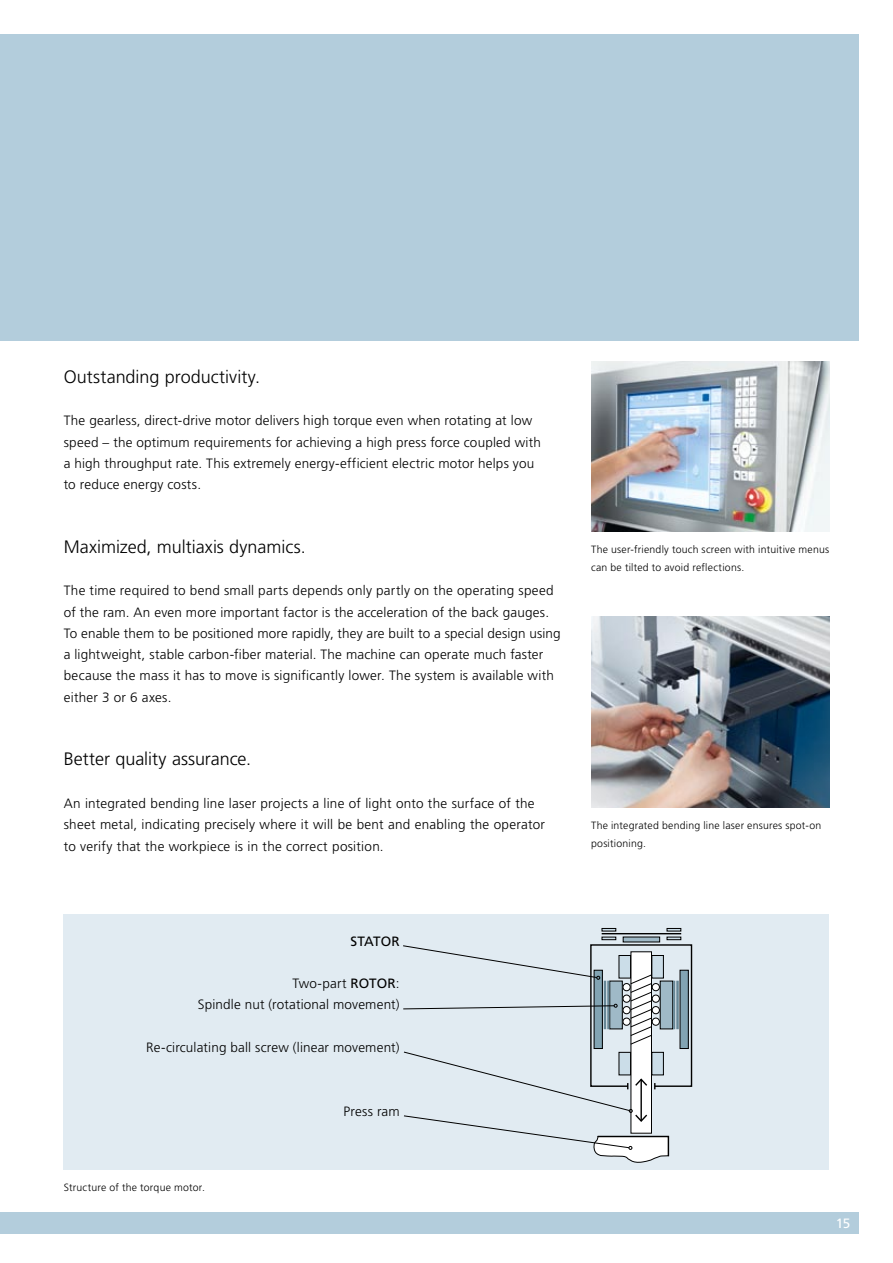
<style>
.page{position:relative;width:893px;height:1263px;background:#fff}
.page>*{position:absolute;margin:0;border:0;box-sizing:border-box;transform-origin:0 0}
.t1{font:300 18px "Frutiger LT Pro";color:#000}
.t2{font:300 13.5px/21.3px "Frutiger LT Pro";letter-spacing:.015em;color:#000}
.t3{font:13.5px "Frutiger LT Pro";letter-spacing:-.005em;color:#000}
.t4{font:13.5px "Frutiger LT Pro";color:#fff}
.t5{font:300 10.5px/18px "Frutiger LT Pro";letter-spacing:.02em;color:#000}
.s1{font-weight:400}
</style>
<div class="page">
<div style="left:0;top:1212px;width:859px;height:21px;background:#b3cddc"></div>
<div style="left:0;top:34px;width:859px;height:306px;background:#b3cddc"></div>
<div style="left:64px;top:914px;width:765px;height:255px;background:#e1ebf2"></div>
<img style="left:591px;top:617px;width:238px;height:191px">
<img style="left:591px;top:361px;width:238px;height:170px">
<div style="left:623px;top:937px;width:37px;height:5px;background:#9fb9c7"></div>
<div style="left:602px;top:928px;width:14px;height:3px;border:1px solid #000"></div>
<div style="left:667px;top:928px;width:14px;height:3px;border:1px solid #000"></div>
<div style="left:602px;top:937px;width:14px;height:3px;border:1px solid #000"></div>
<div style="left:667px;top:937px;width:14px;height:3px;border:1px solid #000"></div>
<hr style="left:602px;top:933px;width:79px;height:1px;background:#000">
<svg style="left:403px;top:944px;width:290px;height:219px"></svg>
<h1 class="t1" style="left:64px;top:366px;width:198px">Outstanding productivity.</h1>
<p class="t2" style="left:64px;top:410px;width:479px">The gearless, direct-drive motor delivers high torque even when rotating at low speed – the optimum requirements for achieving a high press force coupled with a high throughput rate. This extremely energy-efficient electric motor helps you to reduce energy costs.</p>
<h1 class="t1" style="left:64px;top:536px;width:244px">Maximized, multiaxis dynamics.</h1>
<p class="t2" style="left:64px;top:580px;width:498px">The time required to bend small parts depends only partly on the operating speed of the ram. An even more important factor is the acceleration of the back gauges.<br>To enable them to be positioned more rapidly, they are built to a special design using a lightweight, stable carbon-fiber material. The machine can operate much faster because the mass it has to move is significantly lower. The system is available with either 3 or 6 axes.</p>
<h1 class="t1" style="left:64px;top:749px;width:189px">Better quality assurance.</h1>
<p class="t2" style="left:64px;top:793px;width:483px">An integrated bending line laser projects a line of light onto the surface of the sheet metal, indicating precisely where it will be bent and enabling the operator to verify that the workpiece is in the correct position.</p>
<p class="t5" style="left:591px;top:540px;width:240px">The user-friendly touch screen with intuitive menus can be tilted to avoid reflections.</p>
<p class="t5" style="left:591px;top:817px;width:232px">The integrated bending line laser ensures spot-on positioning.</p>
<p class="t3" style="left:350px;top:933px;width:51px">STATOR</p>
<p class="t2" style="left:198px;top:973px;width:203px;text-align:right">Two-part <span class="s1">ROTOR</span>:<br>Spindle nut (rotational movement)</p>
<p class="t2" style="left:146px;top:1037px;width:255px">Re-circulating ball screw (linear movement)</p>
<p class="t5" style="left:64px;top:1178px;width:143px">Structure of the torque motor.</p>
<p class="t2" style="left:344px;top:1100px;width:58px">Press ram</p>
<p class="t4" style="left:836px;top:1215px;width:16px">15</p>
</div>
